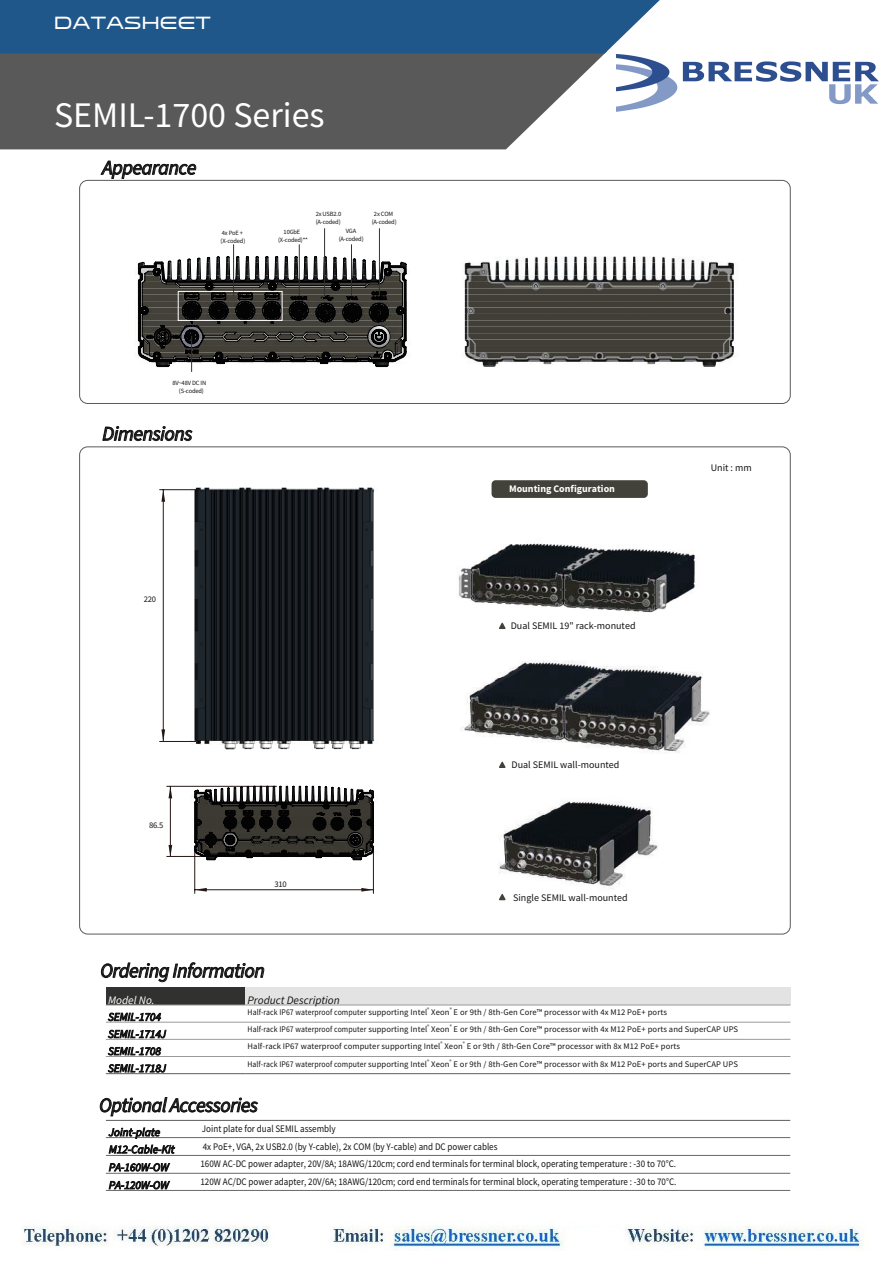
<style>
.page{position:relative;width:893px;height:1263px;background:#fff}
.page>*{position:absolute;margin:0;border:0;box-sizing:border-box;transform-origin:0 0}
.t1{font:36px "Source Sans Pro";color:#fff}
.t2{font:italic 20.1px "Source Sans Pro";letter-spacing:-.025em;color:#131413}
.t3{font:18px "Venera 700";color:#fff}
.t4{font:italic 11.4px "Source Sans Pro";color:#131413}
.t5{font:italic 11.4px "Source Sans Pro";color:#fff}
.t6{font:10.05px "Source Sans Pro";color:#131413;scale:.9 1}
.t7{font:10.05px "Source Sans Pro";color:#131413}
.t8{font:700 10.05px "Source Sans Pro";color:#fff}
.t9{font:8.55px "Source Sans Pro";letter-spacing:.01em;color:#131413}
.t10{font:8.55px "Source Sans Pro";letter-spacing:.01em;color:#131413;scale:.9 1}
.t11{font:6.45px/7.8px "Source Sans Pro";letter-spacing:-.025em;color:#131413}
.t12{font:4.95px "Source Sans Pro";color:#131413}
</style>
<div class="page">
<svg style="left:0;top:53px;width:605px;height:96px;fill:#595959"></svg>
<div style="left:0;top:0;width:660px;height:53px;background:#20578b"></div>
<img style="left:458px;top:480px;width:237px;height:120px">
<img style="left:135px;top:250px;width:272px;height:122px">
<img style="left:234px;top:228px;width:145px;height:22px">
<img style="left:462px;top:256px;width:272px;height:111px">
<svg style="left:139px;top:256px;width:267px;height:111px"></svg>
<div style="left:106px;top:988px;width:139px;height:17px;background:#313130"></div>
<div style="left:245px;top:988px;width:545px;height:17px;background:#e3e3e3"></div>
<hr style="left:106px;top:1005px;width:139px;height:1px;background:#999">
<hr style="left:245px;top:1005px;width:545px;height:1px;background:#999">
<hr style="left:106px;top:1022px;width:139px;height:1px;background:#999">
<hr style="left:245px;top:1022px;width:545px;height:1px;background:#999">
<hr style="left:106px;top:1039px;width:139px;height:1px;background:#999">
<hr style="left:245px;top:1039px;width:545px;height:1px;background:#999">
<hr style="left:106px;top:1056px;width:139px;height:1px;background:#999">
<hr style="left:245px;top:1056px;width:545px;height:1px;background:#999">
<hr style="left:106px;top:1073px;width:139px;height:1px;background:#686867">
<hr style="left:245px;top:1073px;width:545px;height:1px;background:#686867">
<hr style="left:106px;top:1120px;width:684px;height:1px;background:#686867">
<hr style="left:106px;top:1137px;width:684px;height:1px;background:#686867">
<hr style="left:106px;top:1155px;width:684px;height:1px;background:#686867">
<hr style="left:106px;top:1173px;width:684px;height:1px;background:#686867">
<hr style="left:106px;top:1190px;width:684px;height:1px;background:#686867">
<div style="left:178px;top:291px;width:104px;height:30px;border:1px solid #fff"></div>
<hr style="left:379px;top:228px;width:1px;height:68px;background:#313130">
<hr style="left:351px;top:244px;width:1px;height:52px;background:#313130">
<hr style="left:324px;top:228px;width:1px;height:68px;background:#313130">
<hr style="left:299px;top:244px;width:1px;height:52px;background:#313130">
<hr style="left:233px;top:244px;width:1px;height:52px;background:#313130">
<hr style="left:191px;top:336px;width:1px;height:36px;background:#313130">
<img style="left:499px;top:801px;width:159px;height:100px">
<img style="left:461px;top:600px;width:249px;height:153px">
<div style="left:492px;top:480px;width:156px;height:18px;background:#42423a;border-radius:4px"></div>
<svg style="left:499px;top:622px;width:7px;height:7px"></svg>
<svg style="left:499px;top:761px;width:7px;height:7px"></svg>
<svg style="left:499px;top:894px;width:7px;height:6px"></svg>
<div style="left:79px;top:180px;width:711px;height:224px;border:1px solid #5a5a5a;border-radius:8px"></div>
<img style="left:174px;top:785px;width:202px;height:95px">
<img style="left:174px;top:487px;width:201px;height:263px">
<svg style="left:169px;top:787px;width:3px;height:69px"></svg>
<svg style="left:161px;top:490px;width:4px;height:251px"></svg>
<svg style="left:195px;top:888px;width:178px;height:4px"></svg>
<hr style="left:170px;top:786px;width:1px;height:70px;background:#241715">
<hr style="left:167px;top:786px;width:110px;height:1px;background:#241715">
<hr style="left:167px;top:856px;width:37px;height:1px;background:#241715">
<hr style="left:163px;top:490px;width:1px;height:251px;background:#241715">
<hr style="left:160px;top:741px;width:36px;height:1px;background:#241715">
<hr style="left:160px;top:489px;width:36px;height:1px;background:#241715">
<hr style="left:195px;top:889px;width:178px;height:1px;background:#241715">
<hr style="left:373px;top:846px;width:1px;height:47px;background:#241715">
<hr style="left:194px;top:846px;width:1px;height:47px;background:#241715">
<svg style="left:195px;top:786px;width:178px;height:74px"></svg>
<img style="left:617px;top:55px;width:261px;height:57px">
<img style="left:23px;top:1226px;width:840px;height:24px">
<h3 class="t3" style="left:54px;top:12px;width:158px">DATASHEET</h3>
<h1 class="t1" style="left:54px;top:92px;width:272px">SEMIL-1700 Series</h1>
<h2 class="t2" style="left:102px;top:154px;width:96px">Appearance</h2>
<p class="t11" style="left:221px;top:229px;width:26px">4x PoE + (X-coded)</p>
<p class="t11" style="left:278px;top:228px;width:31px;text-align:center">10GbE (X-coded)**</p>
<p class="t11" style="left:316px;top:210px;width:27px">2x USB2.0 (A-coded)</p>
<p class="t11" style="left:339px;top:227px;width:26px;text-align:center">VGA (A-coded)</p>
<p class="t11" style="left:372px;top:210px;width:26px;text-align:center">2x COM (A-coded)</p>
<p class="t11" style="left:179px;top:379px;width:29px;text-indent:-7px">8V~48V DC IN (S-coded)</p>
<h2 class="t2" style="left:102px;top:420px;width:92px">Dimensions</h2>
<p class="t9" style="left:144px;top:594px;width:14px">220</p>
<p class="t8" style="left:509px;top:482px;width:107px">Mounting Configuration</p>
<p class="t7" style="left:511px;top:619px;width:126px">Dual SEMIL 19" rack-monuted</p>
<p class="t7" style="left:711px;top:461px;width:42px">Unit : mm</p>
<p class="t9" style="left:149px;top:820px;width:16px">86.5</p>
<p class="t9" style="left:274px;top:879px;width:14px">310</p>
<h2 class="t2" style="left:100px;top:957px;width:166px">Ordering Information</h2>
<p class="t7" style="left:512px;top:759px;width:109px">Dual SEMIL wall-mounted</p>
<p class="t7" style="left:513px;top:891px;width:116px">Single SEMIL wall-mounted</p>
<p class="t5" style="left:108px;top:992px;width:48px">Model No.</p>
<p class="t4" style="left:248px;top:992px;width:94px">Product Description</p>
<p class="t4" style="left:108px;top:1009px;width:54px">SEMIL-1704</p>
<p class="t10" style="left:248px;top:1007px;width:201px">Half-rack IP67 waterproof computer supporting Intel</p>
<p class="t12" style="left:427px;top:1006px;width:4px">®</p>
<p class="t12" style="left:450px;top:1006px;width:4px">®</p>
<p class="t9" style="left:454px;top:1007px;width:215px">E or 9th / 8th-Gen Core™ processor with 4x M12 PoE+ ports</p>
<p class="t9" style="left:431px;top:1007px;width:20px">Xeon</p>
<p class="t12" style="left:427px;top:1023px;width:4px">®</p>
<p class="t12" style="left:450px;top:1023px;width:4px">®</p>
<p class="t4" style="left:108px;top:1026px;width:59px">SEMIL-1714J</p>
<p class="t10" style="left:248px;top:1024px;width:201px">Half-rack IP67 waterproof computer supporting Intel</p>
<p class="t9" style="left:454px;top:1024px;width:286px">E or 9th / 8th-Gen Core™ processor with 4x M12 PoE+ ports and SuperCAP UPS</p>
<p class="t9" style="left:431px;top:1024px;width:20px">Xeon</p>
<p class="t12" style="left:440px;top:1040px;width:4px">®</p>
<p class="t12" style="left:463px;top:1040px;width:4px">®</p>
<p class="t4" style="left:108px;top:1043px;width:54px">SEMIL-1708</p>
<p class="t9" style="left:248px;top:1041px;width:194px">Half-rack IP67 waterproof computer supporting Intel</p>
<p class="t9" style="left:467px;top:1041px;width:215px">E or 9th / 8th-Gen Core™ processor with 8x M12 PoE+ ports</p>
<p class="t9" style="left:444px;top:1041px;width:20px">Xeon</p>
<p class="t12" style="left:427px;top:1058px;width:4px">®</p>
<p class="t12" style="left:450px;top:1058px;width:4px">®</p>
<p class="t4" style="left:108px;top:1061px;width:59px">SEMIL-1718J</p>
<p class="t10" style="left:247px;top:1059px;width:201px">Half-rack IP67 waterproof computer supporting Intel</p>
<p class="t9" style="left:454px;top:1059px;width:286px">E or 9th / 8th-Gen Core™ processor with 8x M12 PoE+ ports and SuperCAP UPS</p>
<p class="t9" style="left:431px;top:1059px;width:20px">Xeon</p>
<h2 class="t2" style="left:99px;top:1092px;width:160px">Optional Accessories</h2>
<p class="t4" style="left:109px;top:1125px;width:53px">Joint-plate</p>
<p class="t6" style="left:202px;top:1123px;width:150px">Joint plate for dual SEMIL assembly</p>
<p class="t4" style="left:109px;top:1142px;width:67px">M12-Cable-Kit</p>
<p class="t6" style="left:203px;top:1140px;width:329px">4x PoE+, VGA, 2x USB2.0 (by Y-cable), 2x COM (by Y-cable) and DC power cables</p>
<p class="t4" style="left:109px;top:1160px;width:62px">PA-160W-OW</p>
<p class="t6" style="left:200px;top:1158px;width:530px">160W AC-DC power adapter, 20V/8A; 18AWG/120cm; cord end terminals for terminal block, operating temperature : -30 to 70°C.</p>
<p class="t4" style="left:109px;top:1177px;width:62px">PA-120W-OW</p>
<p class="t6" style="left:200px;top:1175px;width:530px">120W AC/DC power adapter, 20V/6A; 18AWG/120cm; cord end terminals for terminal block, operating temperature : -30 to 70°C.</p>
</div>
